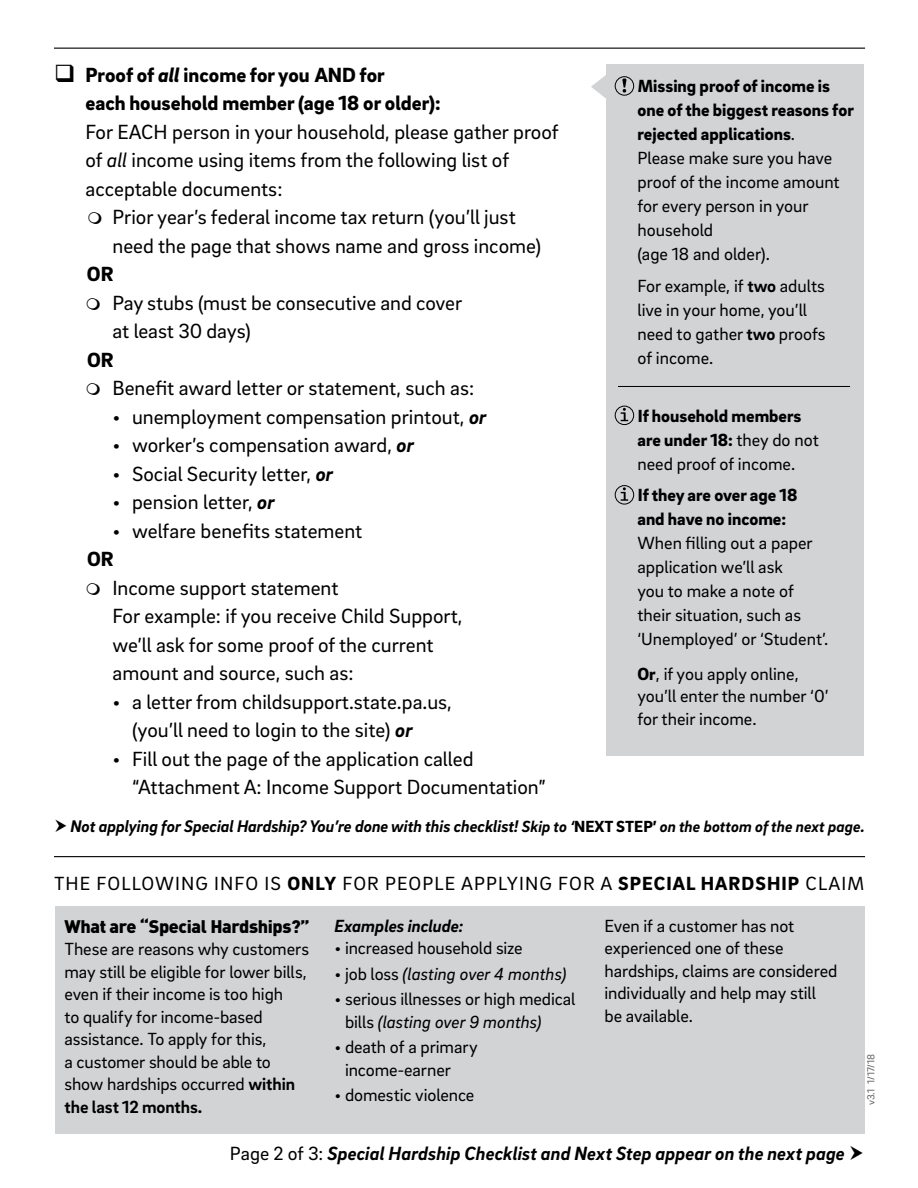
<style>
.page{position:relative;width:918px;height:1188px;background:#fff}
.page>*{position:absolute;margin:0;border:0;box-sizing:border-box;transform-origin:0 0}
.t1{font:21px/28.5px "Brix Sans";color:#000}
.t2{font:900 21px/28.5px "Brix Sans";color:#000}
.t3{font:italic 700 19.65px "Brix Sans";color:#000}
.t4{font:19.5px "Brix Sans";letter-spacing:.055em;color:#000}
.t5{font:18px/22.5px "Brix Sans";letter-spacing:-.005em;color:#000}
.t6{font:900 18px/24px "Brix Sans";color:#000}
.t7{font:italic 18px "Brix Sans";color:#000}
.t8{font:900 18px "DIN Pro";letter-spacing:-.02em;color:#000}
.t9{font:italic 700 18px "Brix Sans";letter-spacing:-.005em;color:#000}
.t10{font:italic 700 17.25px "Brix Sans";letter-spacing:-.005em;color:#000}
.t11{font:10.5px "Brix Sans";color:#636466}
.s1{font-style:italic}
.s2{font-weight:700;font-style:italic}
.s3{font-size:16.5px}
.s4{font-weight:900;font-style:normal;font-size:16.5px}
.s5{font-weight:900}
.s6{font-weight:700}
.s7{font-weight:400}
.s8{font-style:normal}
.s9{font-weight:400;font-style:normal}
</style>
<div class="page">
<hr style="left:54px;top:48px;width:811px;height:1px;background:#000">
<hr style="left:54px;top:856px;width:811px;height:1px;background:#000">
<div style="left:56px;top:907px;width:810px;height:227px;background:#d1d3d4"></div>
<div style="left:606px;top:64px;width:258px;height:324px;background:#d1d3d4"></div>
<div style="left:615px;top:76px;width:19px;height:19px;border:1px solid #000;border-radius:50%"></div>
<svg style="left:591px;top:75px;width:35px;height:23px"></svg>
<hr style="left:618px;top:386px;width:232px;height:1px;background:#000">
<div style="left:606px;top:388px;width:258px;height:368px;background:#d1d3d4"></div>
<svg style="left:621px;top:408px;width:7px;height:13px"></svg>
<div style="left:615px;top:406px;width:19px;height:19px;border:1px solid #000;border-radius:50%"></div>
<svg style="left:621px;top:487px;width:7px;height:14px"></svg>
<div style="left:615px;top:485px;width:19px;height:19px;border:1px solid #000;border-radius:50%"></div>
<p class="t2" style="left:86px;top:59px;width:357px;text-indent:-32px">❑ Proof of <span class="s1">all</span> income for you AND for<br>each household member (age 18 or older):</p>
<p class="t1" style="left:86px;top:117px;width:475px">For EACH person in your household, please gather proof</p>
<p class="t1" style="left:86px;top:145px;width:425px">of <span class="s1">all</span> income using items from the following list of</p>
<p class="t1" style="left:86px;top:174px;width:198px">acceptable documents:</p>
<p class="t1" style="left:113px;top:202px;width:405px">Prior year’s federal income tax return (you’ll just</p>
<p class="t1" style="left:113px;top:231px;width:430px">need the page that shows name and gross income)</p>
<p class="t2" style="left:87px;top:259px;width:28px">OR</p>
<p class="t1" style="left:112px;top:288px;width:351px">Pay stubs (must be consecutive and cover at least 30 days)</p>
<p class="t2" style="left:87px;top:344px;width:28px">OR</p>
<p class="t1" style="left:112px;top:373px;width:363px">Benefit award letter or statement, such as:</p>
<p class="t1" style="left:112px;top:402px;width:376px">• unemployment compensation printout, <span class="s2">or</span></p>
<p class="t1" style="left:113px;top:430px;width:303px">• worker’s compensation award, <span class="s2">or</span></p>
<p class="t1" style="left:113px;top:459px;width:222px">• Social Security letter, <span class="s2">or</span></p>
<p class="t1" style="left:113px;top:487px;width:164px">• pension letter, <span class="s2">or</span></p>
<p class="t1" style="left:113px;top:516px;width:251px">• welfare benefits statement</p>
<p class="t2" style="left:87px;top:544px;width:28px">OR</p>
<p class="t1" style="left:112px;top:573px;width:352px">Income support statement<br>For example: if you receive Child Support, we’ll ask for some proof of the current amount and source, such as:</p>
<p class="t1" style="left:132px;top:687px;width:321px;text-indent:-20px">• a letter from childsupport.state.pa.us, (you’ll need to login to the site) <span class="s2">or</span></p>
<p class="t1" style="left:132px;top:744px;width:415px;text-indent:-20px">• Fill out the page of the application called “Attachment A: Income Support Documentation”</p>
<p class="t10" style="left:70px;top:815px;width:796px">Not applying for Special Hardship? You’re done with this checklist! <span class="s3">Skip to ‘</span><span class="s4">NEXT STEP’</span> <span class="s3">on the bottom of the next page.</span></p>
<p class="t5" style="left:637px;top:74px;width:218px;line-height:24px"><span class="s5">Missing proof of income is one of the biggest reasons for rejected applications</span>.<br>Please make sure you have proof of the income amount for every person in your household<br>(age 18 and older).</p>
<p class="t5" style="left:637px;top:273px;width:190px;line-height:24px">For example, if <span class="s6">two</span> adults live in your home, you’ll need to gather <span class="s6">two</span> proofs of income.</p>
<p class="t6" style="left:637px;top:403px;width:183px">If household members are under 18: <span class="s7">they do not need proof of income.</span></p>
<p class="t6" style="left:637px;top:482px;width:161px">If they are over age 18 and have no income:</p>
<p class="t5" style="left:637px;top:530px;width:192px;line-height:24px">When filling out a paper application we’ll ask<br>you to make a note of their situation, such as ‘Unemployed’ or ‘Student’.</p>
<p class="t5" style="left:637px;top:662px;width:193px"><span class="s5">Or</span>, if you apply online, you’ll enter the number ‘0’ for their income.</p>
<p class="t4" style="left:54px;top:871px;width:812px">THE FOLLOWING INFO IS <span class="s5">ONLY</span> FOR PEOPLE APPLYING FOR A <span class="s5">SPECIAL HARDSHIP</span> CLAIM</p>
<p class="t8" style="left:64px;top:911px;width:247px">What are “Special Hardships?”</p>
<p class="t5" style="left:65px;top:937px;width:246px">These are reasons why customers may still be eligible for lower bills, even if their income is too high<br>to qualify for income-based assistance. To apply for this,<br>a customer should be able to show hardships occurred <span class="s6">within the last 12 months.</span></p>
<p class="t9" style="left:335px;top:914px;width:131px">Examples include:</p>
<p class="t5" style="left:335px;top:936px;width:190px">• increased household size</p>
<p class="t7" style="left:335px;top:962px;width:234px"><span class="s8">• job loss</span> (lasting over 4 months)</p>
<p class="t5" style="left:345px;top:987px;width:232px;text-indent:-10px">• serious illnesses or high medical bills <span class="s1">(lasting over 9 months)</span></p>
<p class="t5" style="left:345px;top:1035px;width:134px;text-indent:-10px">• death of a primary income-earner</p>
<p class="t5" style="left:335px;top:1083px;width:141px">• domestic violence</p>
<p class="t5" style="left:605px;top:914px;width:234px">Even if a customer has not experienced one of these hardships, claims are considered individually and help may still be available.</p>
<p class="t11" style="left:864px;top:1105px;width:53px;rotate:-90deg">v3.1 1/17/18</p>
<p class="t3" style="left:230px;top:1140px;width:616px"><span class="s9">Page 2 of 3:</span> Special Hardship Checklist and Next Step appear on the next page</p>
</div>
